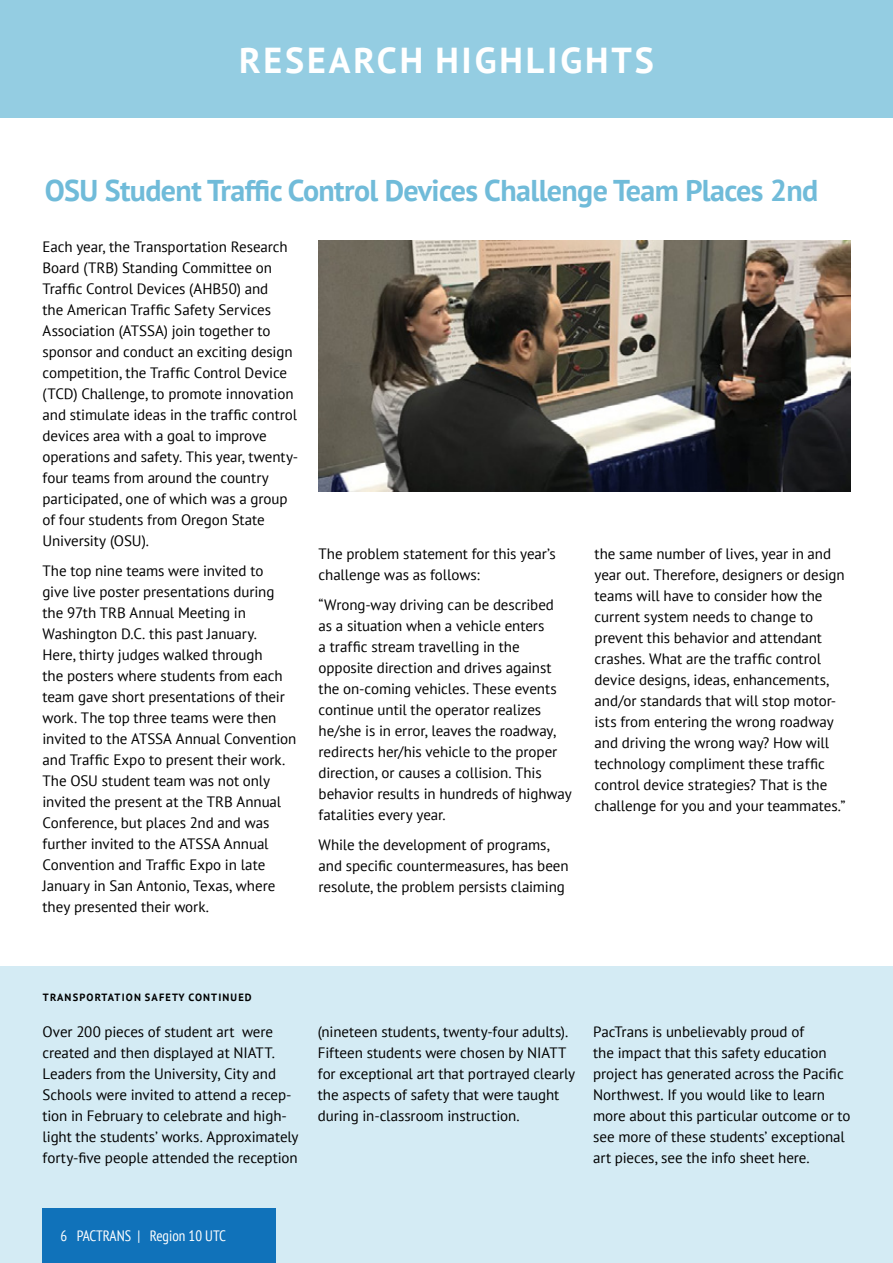
<style>
.page{position:relative;width:893px;height:1263px;background:#fff}
.page>*{position:absolute;margin:0;border:0;box-sizing:border-box;transform-origin:0 0}
.t1{font:700 36px "PT Sans";letter-spacing:.08em;color:#fff}
.t2{font:700 30px "PT Sans";letter-spacing:-.02em;color:#70bbd9}
.t3{font:15px/21px "PT Sans";letter-spacing:-.005em;color:#000}
.t4{font:condensed 15px "PT Sans";color:#fff}
.t5{font:700 10.5px "PT Sans";letter-spacing:.11em;color:#000}
</style>
<div class="page">
<div style="left:0;top:967px;width:893px;height:296px;background:#d4ebf4"></div>
<div style="left:43px;top:1209px;width:233px;height:54px;background:#1072ba"></div>
<div style="left:0;top:0;width:893px;height:118px;background:#94cde2"></div>
<img style="left:319px;top:241px;width:531px;height:251px">
<h1 class="t1" style="left:239px;top:36px;width:416px">RESEARCH HIGHLIGHTS</h1>
<h2 class="t2" style="left:45px;top:171px;width:775px">OSU Student Traffic Control Devices Challenge Team Places 2nd</h2>
<p class="t3" style="left:43px;top:236px;width:257px">Each year, the Transportation Research Board (TRB) Standing Committee on Traffic Control Devices (AHB50) and<br>the American Traffic Safety Services Association (ATSSA) join together to sponsor and conduct an exciting design competition, the Traffic Control Device (TCD) Challenge, to promote innovation and stimulate ideas in the traffic control devices area with a goal to improve operations and safety. This year, twenty&shy;four teams from around the country participated, one of which was a group of four students from Oregon State University (OSU).</p>
<p class="t3" style="left:43px;top:560px;width:255px">The top nine teams were invited to<br>give live poster presentations during the 97th TRB Annual Meeting in Washington D.C. this past January.<br>Here, thirty judges walked through<br>the posters where students from each team gave short presentations of their work. The top three teams were then invited to the ATSSA Annual Convention and Traffic Expo to present their work.<br>The OSU student team was not only invited the present at the TRB Annual Conference, but places 2nd and was further invited to the ATSSA Annual Convention and Traffic Expo in late January in San Antonio, Texas, where they presented their work.</p>
<p class="t3" style="left:319px;top:543px;width:239px">The problem statement for this year’s challenge was as follows:</p>
<p class="t3" style="left:319px;top:594px;width:255px">“Wrong-way driving can be described<br>as a situation when a vehicle enters<br>a traffic stream travelling in the opposite direction and drives against the on-coming vehicles. These events continue until the operator realizes he/she is in error, leaves the roadway, redirects her/his vehicle to the proper direction, or causes a collision. This behavior results in hundreds of highway fatalities every year.</p>
<p class="t3" style="left:319px;top:834px;width:252px">While the development of programs, and specific countermeasures, has been resolute, the problem persists claiming</p>
<p class="t3" style="left:595px;top:543px;width:252px">the same number of lives, year in and year out. Therefore, designers or design teams will have to consider how the current system needs to change to prevent this behavior and attendant crashes. What are the traffic control device designs, ideas, enhancements, and/or standards that will stop motor&shy;ists from entering the wrong roadway and driving the wrong way? How will technology compliment these traffic control device strategies? That is the challenge for you and your teammates.”</p>
<p class="t5" style="left:43px;top:990px;width:210px">TRANSPORTATION SAFETY CONTINUED</p>
<p class="t3" style="left:43px;top:1021px;width:258px">Over 200 pieces of student art were created and then displayed at NIATT.<br>Leaders from the University, City and Schools were invited to attend a recep&shy;tion in February to celebrate and high&shy;light the students’ works. Approximately forty-five people attended the reception</p>
<p class="t3" style="left:318px;top:1021px;width:259px">(nineteen students, twenty-four adults).<br>Fifteen students were chosen by NIATT for exceptional art that portrayed clearly the aspects of safety that were taught during in-classroom instruction.</p>
<p class="t3" style="left:593px;top:1021px;width:259px">PacTrans is unbelievably proud of<br>the impact that this safety education project has generated across the Pacific Northwest. If you would like to learn more about this particular outcome or to see more of these students’ exceptional art pieces, see the info sheet here.</p>
<p class="t4" style="left:61px;top:1226px;width:167px">6 PACTRANS | Region 10 UTC</p>
</div>
